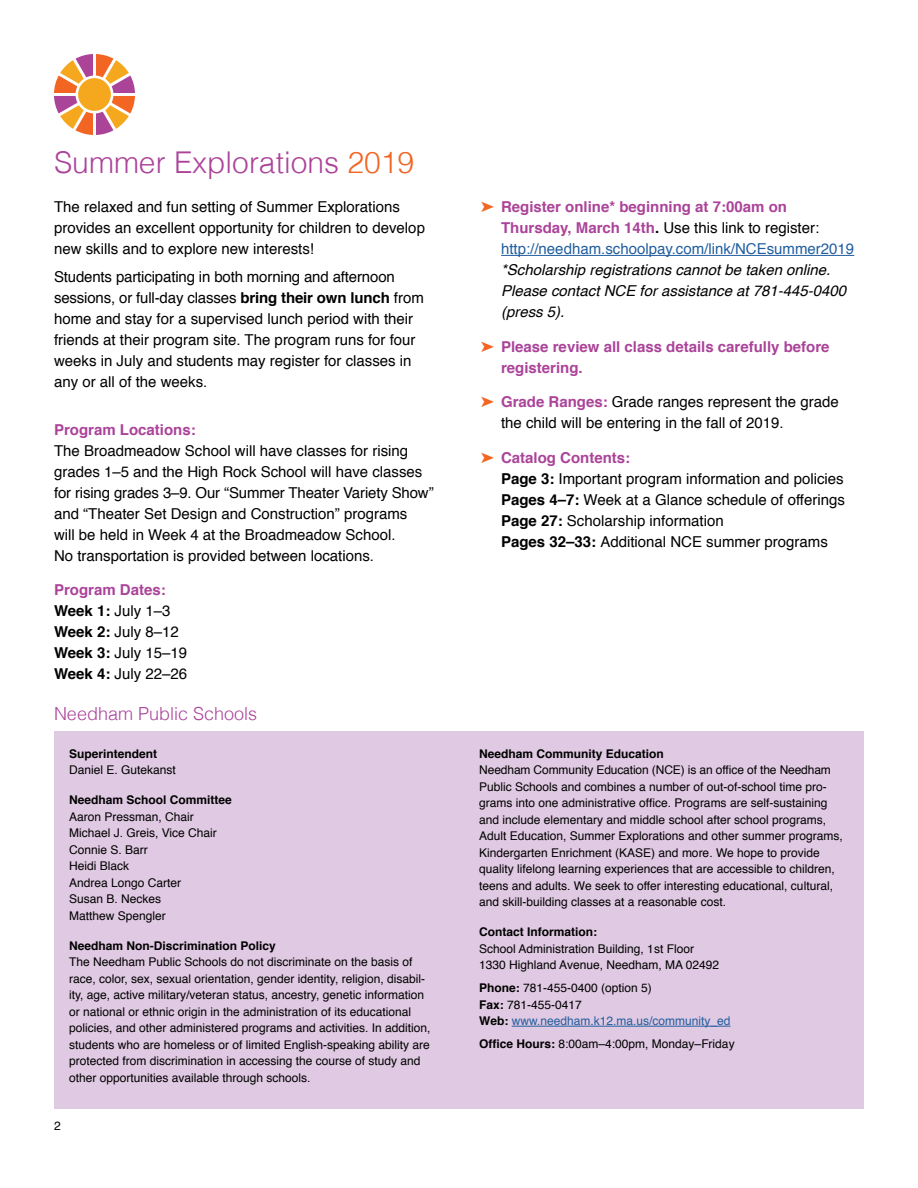
<style>
.page{position:relative;width:918px;height:1188px;background:#fff}
.page>*{position:absolute;margin:0;border:0;box-sizing:border-box;transform-origin:0 0}
.t1{font:300 30px "Helvetica";color:#ab4399}
.t2{font:300 18px "Helvetica";color:#ab4399}
.t3{font:15px/21px "Helvetica";color:#000}
.t4{font:700 15px/21px "Helvetica";color:#ab4399}
.t5{font:italic 15px/21px "Helvetica";color:#000}
.t6{font:12px/16.5px "Helvetica";color:#000}
.t7{font:700 12px "Helvetica";color:#000}
.t8{font:12px/16.5px "Helvetica";color:#215e9e}
.s1{color:#f26522}
.s2{font-weight:700}
.s3{font-weight:700;color:#ab4399}
.s4{color:#000}
.s5{font-weight:400;color:#000}
.s6{font-weight:400;color:#215e9e}
.s7{font-weight:700;color:#000}
</style>
<div class="page">
<div style="left:54px;top:732px;width:810px;height:377px;background:#e0c9e2"></div>
<hr style="left:512px;top:1026px;width:218px;height:1px;background:#215e9e">
<hr style="left:501px;top:255px;width:353px;height:1px;background:#215e9e">
<svg style="left:54px;top:54px;width:81px;height:81px"></svg>
<h1 class="t1" style="left:54px;top:137px;width:362px">Summer Explorations <span class="s1">2019</span></h1>
<p class="t3" style="left:54px;top:197px;width:373px">The relaxed and fun setting of Summer Explorations provides an excellent opportunity for children to develop new skills and to explore new interests!</p>
<p class="t3" style="left:54px;top:267px;width:371px">Students participating in both morning and afternoon sessions, or full-day classes <span class="s2">bring their own lunch</span> from home and stay for a supervised lunch period with their friends at their program site. The program runs for four weeks in July and students may register for classes in any or all of the weeks.</p>
<p class="t4" style="left:54px;top:419px;width:143px">Program Locations:</p>
<p class="t3" style="left:54px;top:441px;width:381px">The Broadmeadow School will have classes for rising grades 1–5 and the High Rock School will have classes for rising grades 3–9. Our “Summer Theater Variety Show” and “Theater Set Design and Construction” programs<br>will be held in Week 4 at the Broadmeadow School.<br>No transportation is provided between locations.</p>
<p class="t3" style="left:54px;top:580px;width:135px"><span class="s3">Program Dates:<br></span><span class="s2">Week 1:</span> July 1–3<br><span class="s2">Week 2:</span> July 8–12<br><span class="s2">Week 3:</span> July 15–19<br><span class="s2">Week 4:</span> July 22–26</p>
<h2 class="t2" style="left:54px;top:698px;width:205px">Needham Public Schools</h2>
<p class="t7" style="left:69px;top:744px;width:90px">Superintendent</p>
<p class="t6" style="left:69px;top:762px;width:108px">Daniel E. Gutekanst</p>
<p class="t7" style="left:69px;top:790px;width:164px">Needham School Committee</p>
<p class="t6" style="left:69px;top:808px;width:149px">Aaron Pressman, Chair<br>Michael J. Greis, Vice Chair<br>Connie S. Barr<br>Heidi Black<br>Andrea Longo Carter<br>Susan B. Neckes<br>Matthew Spengler</p>
<p class="t7" style="left:69px;top:936px;width:208px">Needham Non-Discrimination Policy</p>
<p class="t6" style="left:69px;top:954px;width:363px">The Needham Public Schools do not discriminate on the basis of race, color, sex, sexual orientation, gender identity, religion, disabil&shy;ity, age, active military/veteran status, ancestry, genetic information or national or ethnic origin in the administration of its educational policies, and other administered programs and activities. In addition, students who are homeless or of limited English-speaking ability are protected from discrimination in accessing the course of study and other opportunities available through schools.</p>
<p class="t6" style="left:54px;top:1118px;width:8px">2</p>
<p class="t4" style="left:501px;top:197px;width:355px;text-indent:-20px"><span class="s1">➤</span> Register online* beginning at 7:00am on<br>Thursday, March 14th<span class="s4">.</span> <span class="s5">Use this link to register: </span><span class="s6">http://needham.schoolpay.com/link/NCEsummer2019</span></p>
<p class="t5" style="left:501px;top:260px;width:347px">*Scholarship registrations cannot be taken online.<br>Please contact NCE for assistance at 781-445-0400 (press 5).</p>
<p class="t4" style="left:501px;top:336px;width:330px;text-indent:-20px"><span class="s1">➤</span> Please review all class details carefully before registering.</p>
<p class="t3" style="left:501px;top:392px;width:339px;text-indent:-20px"><span class="s1">➤</span> <span class="s3">Grade Ranges:</span> Grade ranges represent the grade the child will be entering in the fall of 2019.</p>
<p class="t3" style="left:501px;top:447px;width:345px;text-indent:-20px"><span class="s1">➤</span> <span class="s3">Catalog Contents:<br></span><span class="s2">Page 3:</span> Important program information and policies <span class="s2">Pages 4–7:</span> Week at a Glance schedule of offerings <span class="s2">Page 27:</span> Scholarship information<br><span class="s2">Pages 32–33:</span> Additional NCE summer programs</p>
<p class="t7" style="left:479px;top:744px;width:186px">Needham Community Education</p>
<p class="t6" style="left:479px;top:762px;width:365px">Needham Community Education (NCE) is an office of the Needham Public Schools and combines a number of out-of-school time pro&shy;grams into one administrative office. Programs are self-sustaining and include elementary and middle school after school programs, Adult Education, Summer Explorations and other summer programs, Kindergarten Enrichment (KASE) and more. We hope to provide quality lifelong learning experiences that are accessible to children, teens and adults. We seek to offer interesting educational, cultural, and skill-building classes at a reasonable cost.</p>
<p class="t7" style="left:479px;top:922px;width:119px">Contact Information:</p>
<p class="t6" style="left:479px;top:940px;width:241px">School Administration Building, 1st Floor<br>1330 Highland Avenue, Needham, MA 02492</p>
<p class="t8" style="left:479px;top:980px;width:253px"><span class="s7">Phone:</span> <span class="s4">781-455-0400 (option 5)<br></span><span class="s7">Fax:</span> <span class="s4">781-455-0417<br></span><span class="s7">Web:</span> www.needham.k12.ma.us/community_ed</p>
<p class="t6" style="left:479px;top:1036px;width:257px"><span class="s2">Office Hours:</span> 8:00am–4:00pm, Monday–Friday</p>
</div>
